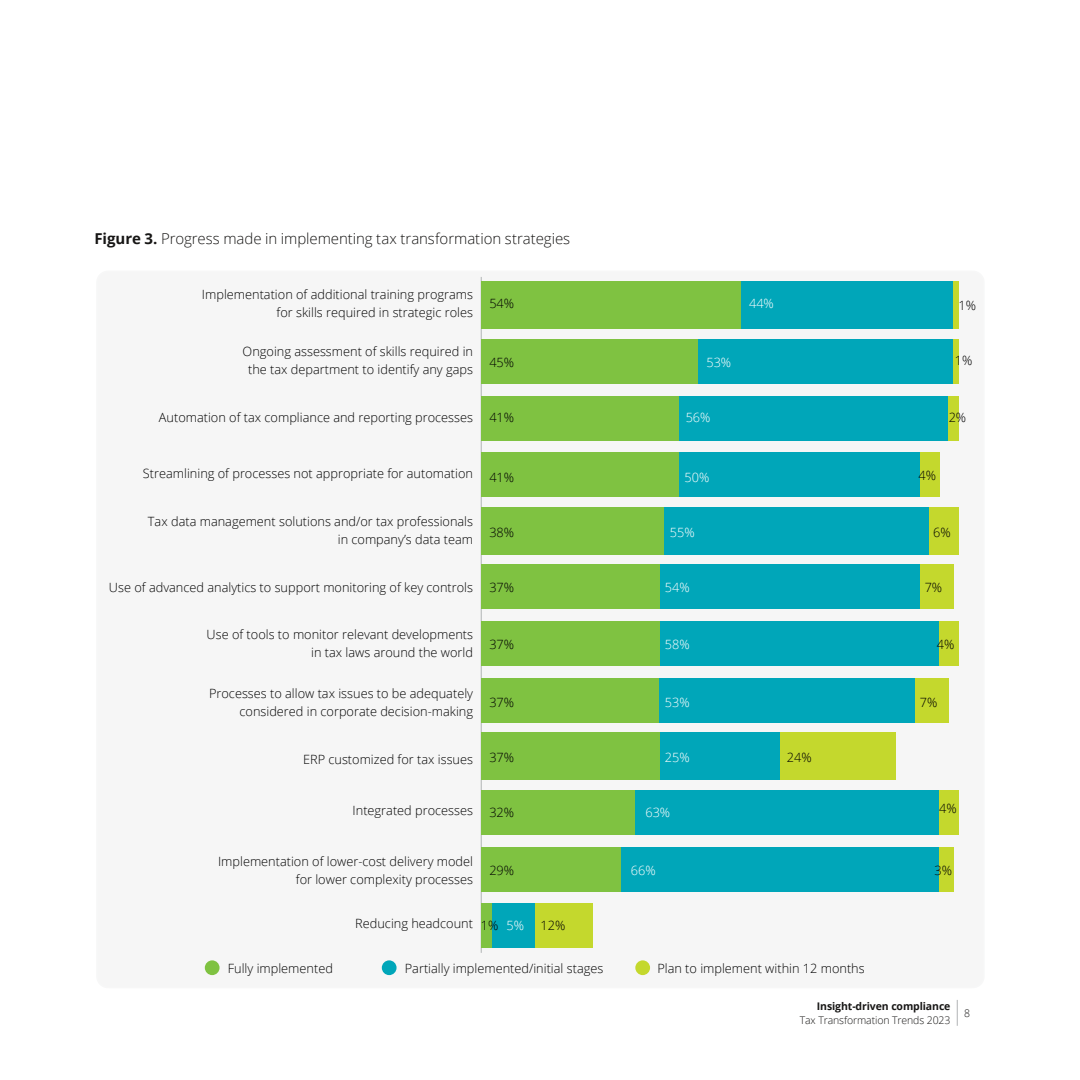
<style>
.page{position:relative;width:1080px;height:1080px;background:#fff}
.page>*{position:absolute;margin:0;border:0;box-sizing:border-box;transform-origin:0 0}
.Body_copy__8_5_12pt{font:300 15px "Open Sans";letter-spacing:-.005em;color:#171615}
.t1{font:300 12.75px/18px "Open Sans";color:#010101;text-align:right}
.t2{font:300 12.75px "Open Sans";color:#fff}
.t3{font:300 10.5px "Open Sans";letter-spacing:-.01em;color:#171615}
.t4{font:700 10.5px "Open Sans";letter-spacing:-.01em;color:#171615}
.s1{font-weight:700}
.s2{color:#fff}
</style>
<div class="page">
<div style="left:97px;top:271px;width:887px;height:717px;background:#f6f6f6;border-radius:11px"></div>
<hr style="left:481px;top:277px;width:1px;height:676px;background:#b1b4b5">
<div style="left:481px;top:678px;width:179px;height:44px;background:#7fc241"></div>
<div style="left:481px;top:396px;width:198px;height:44px;background:#7fc241"></div>
<div style="left:481px;top:733px;width:179px;height:47px;background:#7fc241"></div>
<div style="left:481px;top:621px;width:179px;height:45px;background:#7fc241"></div>
<div style="left:481px;top:453px;width:198px;height:44px;background:#7fc241"></div>
<div style="left:481px;top:507px;width:183px;height:47px;background:#7fc241"></div>
<div style="left:481px;top:904px;width:11px;height:44px;background:#7fc241"></div>
<div style="left:481px;top:790px;width:155px;height:45px;background:#7fc241"></div>
<div style="left:481px;top:847px;width:140px;height:44px;background:#7fc241"></div>
<div style="left:481px;top:565px;width:179px;height:44px;background:#7fc241"></div>
<div style="left:481px;top:282px;width:261px;height:47px;background:#7fc241"></div>
<div style="left:481px;top:339px;width:217px;height:45px;background:#7fc241"></div>
<div style="left:679px;top:396px;width:270px;height:44px;background:#00a6b9"></div>
<div style="left:660px;top:565px;width:260px;height:44px;background:#00a6b9"></div>
<div style="left:742px;top:282px;width:212px;height:47px;background:#00a6b9"></div>
<div style="left:698px;top:339px;width:256px;height:45px;background:#00a6b9"></div>
<div style="left:664px;top:507px;width:266px;height:47px;background:#00a6b9"></div>
<div style="left:679px;top:453px;width:241px;height:44px;background:#00a6b9"></div>
<div style="left:636px;top:790px;width:303px;height:45px;background:#00a6b9"></div>
<div style="left:660px;top:678px;width:255px;height:44px;background:#00a6b9"></div>
<div style="left:492px;top:904px;width:43px;height:44px;background:#00a6b9"></div>
<div style="left:621px;top:847px;width:318px;height:44px;background:#00a6b9"></div>
<div style="left:660px;top:733px;width:120px;height:47px;background:#00a6b9"></div>
<div style="left:660px;top:621px;width:279px;height:45px;background:#00a6b9"></div>
<div style="left:939px;top:847px;width:15px;height:44px;background:#c4d82d"></div>
<div style="left:949px;top:396px;width:10px;height:44px;background:#c4d82d"></div>
<div style="left:954px;top:282px;width:5px;height:47px;background:#c4d82d"></div>
<div style="left:535px;top:904px;width:57px;height:44px;background:#c4d82d"></div>
<div style="left:954px;top:339px;width:5px;height:45px;background:#c4d82d"></div>
<div style="left:930px;top:507px;width:29px;height:47px;background:#c4d82d"></div>
<div style="left:915px;top:678px;width:34px;height:44px;background:#c4d82d"></div>
<div style="left:939px;top:621px;width:20px;height:45px;background:#c4d82d"></div>
<div style="left:920px;top:565px;width:34px;height:44px;background:#c4d82d"></div>
<div style="left:920px;top:453px;width:19px;height:44px;background:#c4d82d"></div>
<div style="left:780px;top:733px;width:116px;height:47px;background:#c4d82d"></div>
<div style="left:939px;top:790px;width:20px;height:45px;background:#c4d82d"></div>
<div style="left:205px;top:960px;width:15px;height:15px;background:#7fc241;border-radius:50%"></div>
<div style="left:382px;top:960px;width:15px;height:15px;background:#00a6b9;border-radius:50%"></div>
<div style="left:635px;top:960px;width:15px;height:15px;background:#c4d82d;border-radius:50%"></div>
<svg style="left:957px;top:1000px;width:1px;height:26px"></svg>
<p class="Body_copy__8_5_12pt" style="left:94px;top:228px;width:477px"><span class="s1">Figure 3.</span> Progress made in implementing tax transformation strategies</p>
<p class="t1" style="left:202px;top:285px;width:273px">Implementation of additional training programs for skills required in strategic roles</p>
<p class="t1" style="left:243px;top:342px;width:232px;text-align:center">Ongoing assessment of skills required in the tax department to identify any gaps</p>
<p class="t1" style="left:159px;top:408px;width:316px">Automation of tax compliance and reporting processes</p>
<p class="t1" style="left:489px;top:294px;width:26px">54%</p>
<p class="t2" style="left:749px;top:295px;width:26px">44%</p>
<p class="t1" style="left:489px;top:353px;width:26px">45%</p>
<p class="t2" style="left:706px;top:354px;width:26px">53%</p>
<p class="t1" style="left:489px;top:408px;width:26px">41%</p>
<p class="t2" style="left:686px;top:409px;width:26px">56%</p>
<p class="t1" style="left:959px;top:296px;width:19px">1%</p>
<p class="t1" style="left:955px;top:351px;width:19px">1%</p>
<p class="t1" style="left:949px;top:408px;width:19px">2%</p>
<p class="t1" style="left:143px;top:464px;width:332px">Streamlining of processes not appropriate for automation</p>
<p class="t1" style="left:148px;top:512px;width:327px">Tax data management solutions and/or tax professionals in company’s data team</p>
<p class="t1" style="left:109px;top:578px;width:366px">Use of advanced analytics to support monitoring of key controls</p>
<p class="t1" style="left:207px;top:625px;width:268px">Use of tools to monitor relevant developments in tax laws around the world</p>
<p class="t1" style="left:209px;top:684px;width:266px">Processes to allow tax issues to be adequately considered in corporate decision-making</p>
<p class="t1" style="left:303px;top:750px;width:172px">ERP customized for tax issues</p>
<p class="t1" style="left:489px;top:468px;width:26px">41%</p>
<p class="t2" style="left:684px;top:468px;width:26px">50%</p>
<p class="t1" style="left:489px;top:523px;width:26px">38%</p>
<p class="t2" style="left:670px;top:524px;width:26px">55%</p>
<p class="t1" style="left:919px;top:466px;width:19px">4%</p>
<p class="t1" style="left:933px;top:523px;width:19px">6%</p>
<p class="t1" style="left:489px;top:578px;width:26px">37%</p>
<p class="t2" style="left:665px;top:579px;width:26px">54%</p>
<p class="t1" style="left:925px;top:578px;width:19px">7%</p>
<p class="t1" style="left:489px;top:635px;width:26px">37%</p>
<p class="t2" style="left:665px;top:636px;width:26px">58%</p>
<p class="t1" style="left:937px;top:635px;width:19px">4%</p>
<p class="t1" style="left:489px;top:693px;width:26px">37%</p>
<p class="t2" style="left:665px;top:693px;width:26px">53%</p>
<p class="t1" style="left:920px;top:693px;width:19px">7%</p>
<p class="t1" style="left:489px;top:748px;width:26px">37%</p>
<p class="t2" style="left:665px;top:749px;width:26px">25%</p>
<p class="t1" style="left:787px;top:748px;width:26px">24%</p>
<p class="t1" style="left:353px;top:801px;width:122px">Integrated processes</p>
<p class="t1" style="left:218px;top:852px;width:257px">Implementation of lower-cost delivery model for lower complexity processes</p>
<p class="t1" style="left:355px;top:914px;width:119px">Reducing headcount</p>
<p class="t1" style="left:489px;top:803px;width:26px">32%</p>
<p class="t2" style="left:645px;top:804px;width:26px">63%</p>
<p class="t1" style="left:939px;top:800px;width:19px">4%</p>
<p class="t1" style="left:489px;top:861px;width:26px">29%</p>
<p class="t1" style="left:481px;top:916px;width:45px">1% <span class="s2">5%</span></p>
<p class="t1" style="left:541px;top:916px;width:26px">12%</p>
<p class="t2" style="left:631px;top:861px;width:26px">66%</p>
<p class="t1" style="left:934px;top:861px;width:19px">3%</p>
<p class="t1" style="left:228px;top:959px;width:107px">Fully implemented</p>
<p class="t1" style="left:405px;top:959px;width:200px">Partially implemented/initial stages</p>
<p class="t1" style="left:657px;top:959px;width:209px">Plan to implement within 12 months</p>
<p class="t4" style="left:817px;top:999px;width:135px">Insight-driven compliance</p>
<p class="t3" style="left:800px;top:1013px;width:152px">Tax Transformation Trends 2023</p>
<p class="t3" style="left:964px;top:1006px;width:7px">8</p>
</div>
